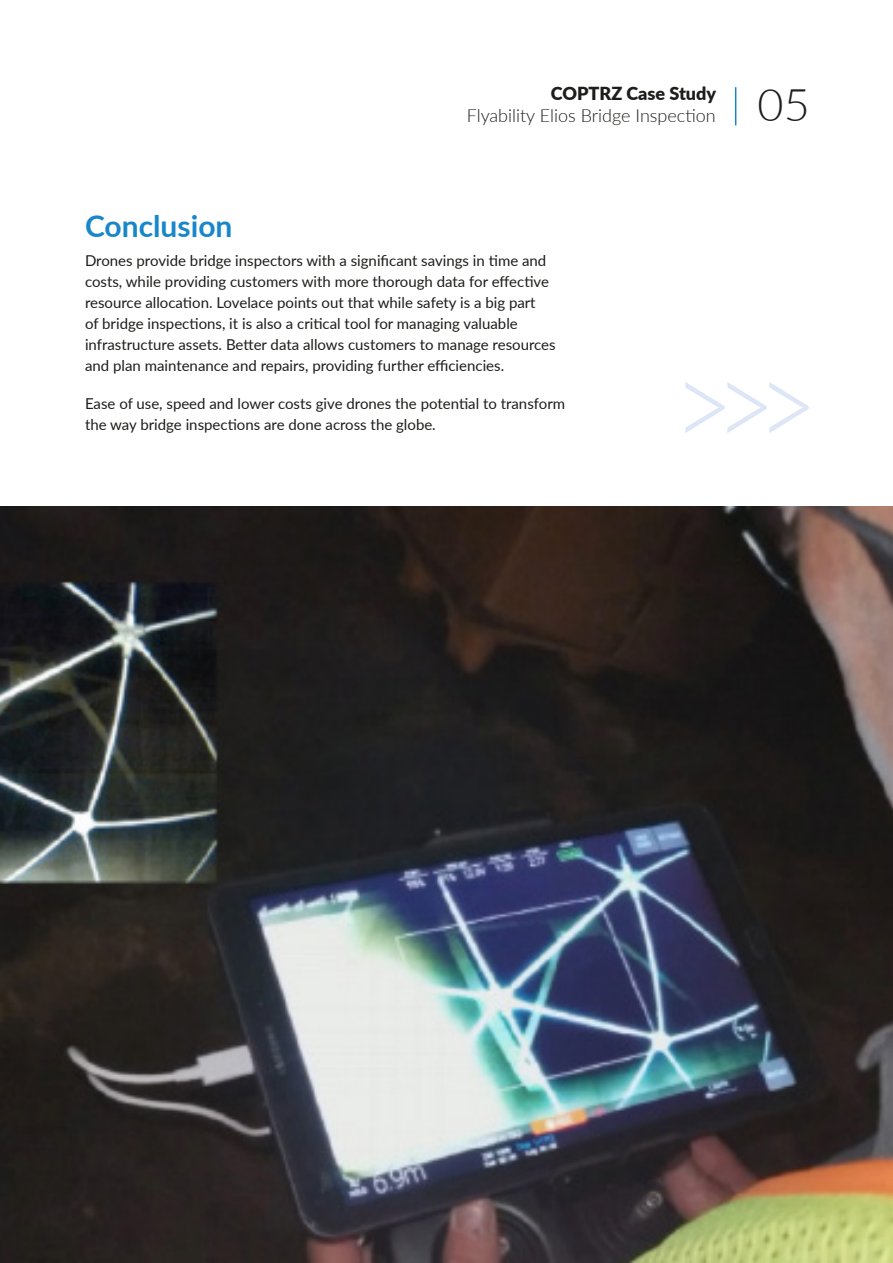
<style>
.page{position:relative;width:893px;height:1263px;background:#fff}
.page>*{position:absolute;margin:0;border:0;box-sizing:border-box;transform-origin:0 0}
.t1{font:300 126px "Lato";color:#dce6f6;scale:.83 1}
.t2{font:300 45px "Lato";color:#1d1d1b}
.t3{font:700 30px "Lato";color:#1887c9}
.t4{font:300 18px "Lato";color:#1d1d1b}
.t5{font:900 18px "Lato";color:#1d1d1b}
.t6{font:15px/21px "Lato";color:#1d1d1b}
</style>
<div class="page">
<hr style="left:735px;top:87px;width:1px;height:38px;background:#1887c9">
<img style="left:0;top:506px;width:893px;height:757px">
<p class="t5" style="left:551px;top:80px;width:167px">COPTRZ Case Study</p>
<p class="t4" style="left:467px;top:103px;width:251px">Flyability Elios Bridge Inspection</p>
<h2 class="t2" style="left:758px;top:74px;width:54px">05</h2>
<h3 class="t3" style="left:85px;top:204px;width:149px">Conclusion</h3>
<p class="t6" style="left:85px;top:250px;width:472px">Drones provide bridge inspectors with a significant savings in time and costs, while providing customers with more thorough data for effective resource allocation. Lovelace points out that while safety is a big part<br>of bridge inspections, it is also a critical tool for managing valuable infrastructure assets. Better data allows customers to manage resources and plan maintenance and repairs, providing further efficiencies.</p>
<p class="t6" style="left:85px;top:393px;width:482px">Ease of use, speed and lower costs give drones the potential to transform the way bridge inspections are done across the globe.</p>
<h1 class="t1" style="left:673px;top:317px;width:176px">&gt;&gt;&gt;</h1>
</div>
